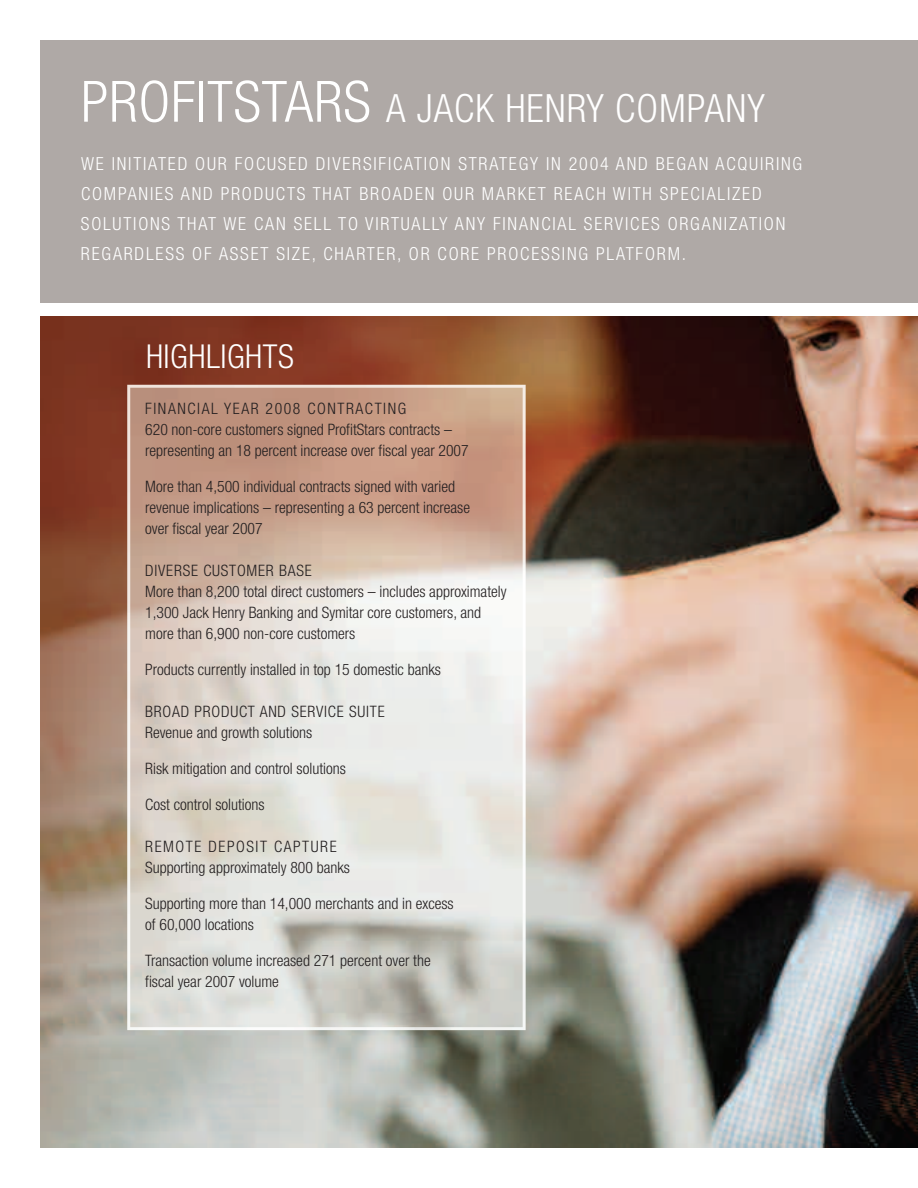
<style>
.page{position:relative;width:918px;height:1188px;background:#fff}
.page>*{position:absolute;margin:0;border:0;box-sizing:border-box;transform-origin:0 0}
.t1{font:300 condensed 39px "Helvetica Neue";letter-spacing:.025em;color:#fff}
.t2{font:300 condensed 33px "Helvetica Neue";letter-spacing:.015em;color:#fff}
.t3{font:300 condensed 18px/30px "Helvetica Neue";letter-spacing:.1em;color:#fff}
.t4{font:300 condensed 15.75px/21px "Helvetica Neue";color:#231f20}
.t5{font:300 condensed 15.75px/21px "Helvetica Neue";letter-spacing:.05em;color:#231f20}
.s1{font-size:57px}
</style>
<div class="page">
<img style="left:40px;top:316px;width:878px;height:832px">
<div style="left:40px;top:40px;width:878px;height:263px;background:#afa9a6"></div>
<img style="left:127px;top:385px;width:399px;height:645px">
<h1 class="t1" style="left:81px;top:94px;width:685px"><span class="s1">PROFITSTARS</span> A JACK HENRY COMPANY</h1>
<p class="t3" style="left:81px;top:150px;width:723px">WE INITIATED OUR FOCUSED DIVERSIFICATION STRATEGY IN 2004 AND BEGAN ACQUIRING COMPANIES AND PRODUCTS THAT BROADEN OUR MARKET REACH WITH SPECIALIZED SOLUTIONS THAT WE CAN SELL TO VIRTUALLY ANY FINANCIAL SERVICES ORGANIZATION REGARDLESS OF ASSET SIZE, CHARTER, OR CORE PROCESSING PLATFORM.</p>
<h2 class="t2" style="left:146px;top:344px;width:149px">HIGHLIGHTS</h2>
<p class="t4" style="left:145px;top:399px;width:325px">FINANCIAL YEAR 2008 CONTRACTING<br>620 non-core customers signed ProfitStars contracts – representing an 18 percent increase over fiscal year 2007</p>
<p class="t4" style="left:145px;top:477px;width:326px">More than 4,500 individual contracts signed with varied revenue implications – representing a 63 percent increase over fiscal year 2007</p>
<p class="t4" style="left:145px;top:561px;width:363px">DIVERSE CUSTOMER BASE<br>More than 8,200 total direct customers – includes approximately 1,300 Jack Henry Banking and Symitar core customers, and more than 6,900 non-core customers</p>
<p class="t4" style="left:145px;top:660px;width:297px">Products currently installed in top 15 domestic banks</p>
<p class="t5" style="left:145px;top:702px;width:241px">BROAD PRODUCT AND SERVICE SUITE<br>Revenue and growth solutions</p>
<p class="t4" style="left:145px;top:759px;width:202px">Risk mitigation and control solutions</p>
<p class="t4" style="left:145px;top:795px;width:121px">Cost control solutions</p>
<p class="t4" style="left:145px;top:837px;width:206px">REMOTE DEPOSIT CAPTURE<br>Supporting approximately 800 banks</p>
<p class="t4" style="left:145px;top:894px;width:310px">Supporting more than 14,000 merchants and in excess of 60,000 locations</p>
<p class="t4" style="left:145px;top:951px;width:287px">Transaction volume increased 271 percent over the fiscal year 2007 volume</p>
</div>
